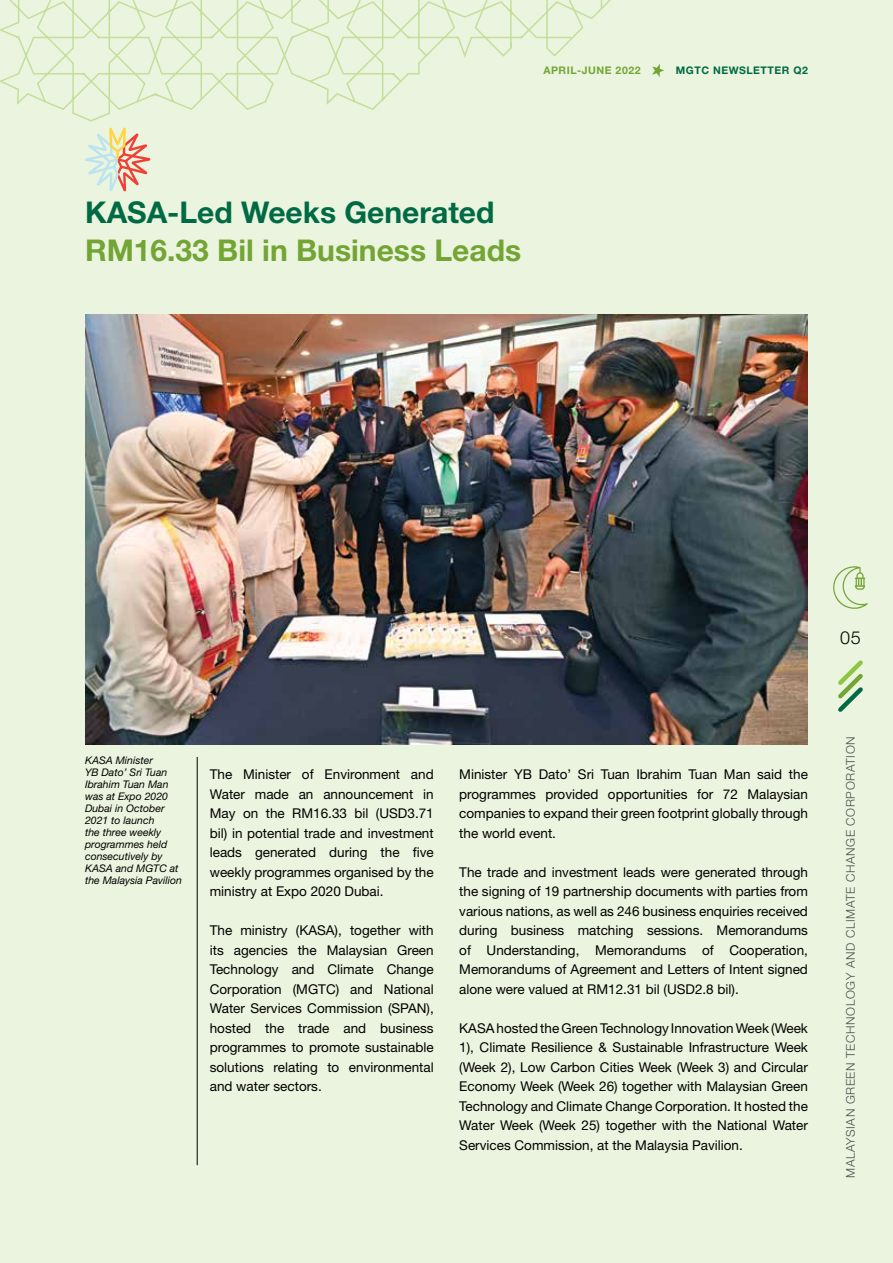
<style>
.page{position:relative;width:893px;height:1263px;background:#ebf4de}
.page>*{position:absolute;margin:0;border:0;box-sizing:border-box;transform-origin:0 0}
.t1{font:700 30px "Helvetica Neue LT Std";color:#73a534}
.t2{font:700 30px "Helvetica Neue LT Std";color:#006a44}
.t3{font:300 18px "Helvetica Neue LT Std";color:#000}
.t4{font:13.5px/19.5px "Helvetica Neue LT Std";color:#000;text-align:justify}
.t5{font:300 12px "Helvetica Neue LT Std";letter-spacing:.05em;color:#4d4d4f}
.t6{font:italic 10.5px/12px "Helvetica Neue LT Std";color:#000}
.t7{font:700 10.5px "Helvetica Neue LT Std";letter-spacing:.05em;color:#006a44}
.t8{font:700 10.5px "Helvetica Neue LT Std";letter-spacing:.05em;color:#73a534}
</style>
<div class="page">
<img style="left:85px;top:315px;width:723px;height:429px">
<hr style="left:197px;top:757px;width:1px;height:408px;background:#000">
<svg style="left:85px;top:128px;width:65px;height:63px"></svg>
<svg style="left:838px;top:660px;width:25px;height:52px"></svg>
<svg style="left:833px;top:566px;width:35px;height:43px"></svg>
<svg style="left:0;top:0;width:664px;height:122px"></svg>
<p class="t8" style="left:543px;top:64px;width:99px">APRIL-JUNE 2022</p>
<p class="t7" style="left:676px;top:64px;width:134px">MGTC NEWSLETTER Q2</p>
<h1 class="t2" style="left:85px;top:194px;width:411px">KASA-Led Weeks Generated</h1>
<h1 class="t1" style="left:85px;top:232px;width:438px">RM16.33 Bil in Business Leads</h1>
<h2 class="t3" style="left:840px;top:627px;width:22px">05</h2>
<p class="t6" style="left:85px;top:754px;width:99px">KASA Minister<br>YB Dato’ Sri Tuan<br>Ibrahim Tuan Man was at Expo 2020<br>Dubai in October<br>2021 to launch<br>the three weekly programmes held consecutively by<br>KASA and MGTC at the Malaysia Pavilion</p>
<p class="t4" style="left:210px;top:765px;width:225px">The Minister of Environment and Water made an announcement in May on the RM16.33 bil (USD3.71 bil) in potential trade and investment leads generated during the five weekly programmes organised by the ministry at Expo 2020 Dubai.</p>
<p class="t4" style="left:210px;top:920px;width:225px">The ministry (KASA), together with its agencies the Malaysian Green Technology and Climate Change Corporation (MGTC) and National Water Services Commission (SPAN), hosted the trade and business programmes to promote sustainable solutions relating to environmental and water sectors.</p>
<p class="t4" style="left:459px;top:765px;width:350px">Minister YB Dato’ Sri Tuan Ibrahim Tuan Man said the programmes provided opportunities for 72 Malaysian companies to expand their green footprint globally through the world event.</p>
<p class="t4" style="left:459px;top:862px;width:350px">The trade and investment leads were generated through the signing of 19 partnership documents with parties from various nations, as well as 246 business enquiries received during business matching sessions. Memorandums of Understanding, Memorandums of Cooperation, Memorandums of Agreement and Letters of Intent signed alone were valued at RM12.31 bil (USD2.8 bil).</p>
<p class="t4" style="left:459px;top:1018px;width:350px">KASA hosted the Green Technology Innovation Week (Week 1), Climate Resilience &amp; Sustainable Infrastructure Week (Week 2), Low Carbon Cities Week (Week 3) and Circular Economy Week (Week 26) together with Malaysian Green Technology and Climate Change Corporation. It hosted the Water Week (Week 25) together with the National Water Services Commission, at the Malaysia Pavilion.</p>
<p class="t5" style="left:843px;top:1178px;width:443px;rotate:-90deg">MALAYSIAN GREEN TECHNOLOGY AND CLIMATE CHANGE CORPORATION</p>
</div>
